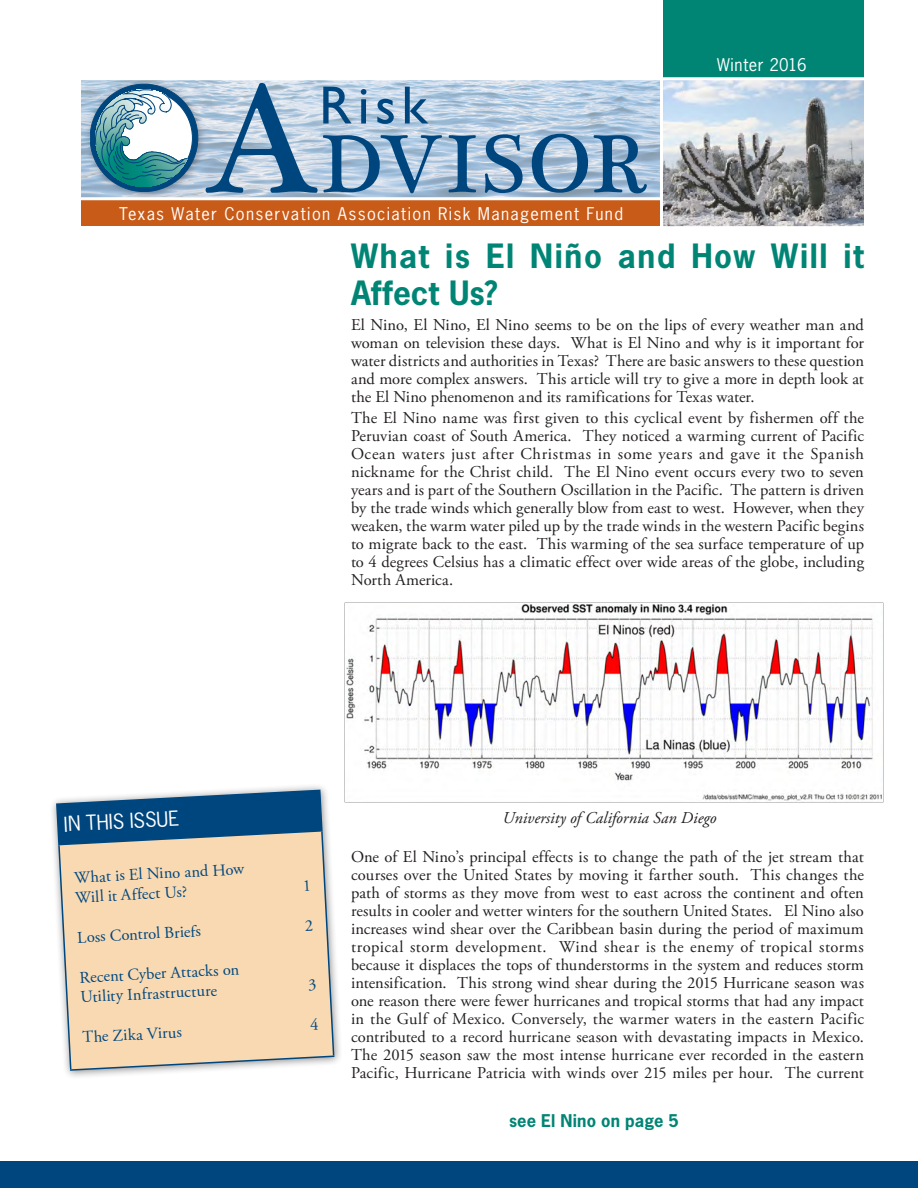
<style>
.page{position:relative;width:918px;height:1188px;background:#fff}
.page>*{position:absolute;margin:0;border:0;box-sizing:border-box;transform-origin:0 0}
.t1{font:84px "Plantagenet Cherokee";letter-spacing:.03em;color:#00467e}
.t2{font:54px "Gill Sans";color:#00467e}
.t3{font:700 31.5px/37.8px "News Gothic Std";letter-spacing:.05em;color:#008575}
.t4{font:19.5px "News Gothic Std";color:#fff}
.t5{font:16.5px/18px "Adobe Garamond Pro";letter-spacing:.005em;color:#231f20;text-align:justify}
.t6{font:16.5px/19.8px "Adobe Garamond Pro";color:#00467e}
.t7{font:16.5px "News Gothic Std";letter-spacing:.08em;color:#fff}
.t8{font:italic 16.5px "Adobe Garamond Pro";color:#231f20}
.t9{font:700 16.5px "News Gothic Std";letter-spacing:.005em;color:#008575}
.t10{font:16.5px "News Gothic Std";letter-spacing:.03em;color:#fff}
.s1{font-size:156px}
</style>
<div class="page">
<img style="left:81px;top:80px;width:579px;height:117px">
<div style="left:81px;top:200px;width:581px;height:26px;background:#c85b18"></div>
<div style="left:662px;top:0;width:202px;height:82px;background:#008575"></div>
<div style="left:83px;top:77px;width:124px;height:124px;background:#231f20;opacity:.41"></div>
<svg style="left:90px;top:84px;width:108px;height:108px"></svg>
<svg style="left:84px;top:89px;width:104px;height:104px"></svg>
<div style="left:49px;top:783px;width:294px;height:297px;background:#231f20;opacity:.5"></div>
<img style="left:663px;top:80px;width:201px;height:146px">
<hr style="left:660px;top:0;width:3px;height:230px;background:#fff">
<hr style="left:0;top:77px;width:918px;height:3px;background:#fff">
<hr style="left:0;top:197px;width:662px;height:3px;background:#fff">
<div style="left:0;top:1161px;width:918px;height:27px;background:#00467e"></div>
<img style="left:344px;top:602px;width:539px;height:200px">
<svg style="left:55px;top:789px;width:281px;height:283px;background:#d0c4af"></svg>
<h1 class="t1" style="left:205px;top:112px;width:445px"><span class="s1">A</span>DVISOR</h1>
<h2 class="t2" style="left:319px;top:74px;width:110px">Risk</h2>
<p class="t7" style="left:119px;top:203px;width:505px">Texas Water Conservation Association Risk Management Fund</p>
<p class="t10" style="left:717px;top:55px;width:91px">Winter 2016</p>
<p class="t4" style="left:63px;top:812px;width:117px;rotate:-3deg">IN THIS ISSUE</p>
<p class="t6" style="left:74px;top:868px;width:172px;rotate:-3deg">What is El Nino and How<br>Will it Affect Us?</p>
<p class="t6" style="left:77px;top:928px;width:125px;rotate:-3deg">Loss Control Briefs</p>
<p class="t6" style="left:79px;top:968px;width:162px;rotate:-3deg">Recent Cyber Attacks on<br>Utility Infrastructure</p>
<p class="t6" style="left:82px;top:1028px;width:101px;rotate:-3deg">The Zika Virus</p>
<h3 class="t3" style="left:351px;top:236px;width:515px">What is El Niño and How Will it<br>Affect Us?</h3>
<p class="t5" style="left:351px;top:316px;width:515px">El Nino, El Nino, El Nino seems to be on the lips of every weather man and woman on television these days. What is El Nino and why is it important for water districts and authorities in Texas? There are basic answers to these question and more complex answers. This article will try to give a more in depth look at the El Nino phenomenon and its ramifications for Texas water.</p>
<p class="t5" style="left:351px;top:410px;width:515px">The El Nino name was first given to this cyclical event by fishermen off the Peruvian coast of South America. They noticed a warming current of Pacific Ocean waters just after Christmas in some years and gave it the Spanish nickname for the Christ child. The El Nino event occurs every two to seven years and is part of the Southern Oscillation in the Pacific. The pattern is driven by the trade winds which generally blow from east to west. However, when they weaken, the warm water piled up by the trade winds in the western Pacific begins to migrate back to the east. This warming of the sea surface temperature of up to 4 degrees Celsius has a climatic effect over wide areas of the globe, including North America.</p>
<p class="t8" style="left:503px;top:808px;width:215px">University of California San Diego</p>
<p class="t5" style="left:351px;top:849px;width:515px">One of El Nino’s principal effects is to change the path of the jet stream that courses over the United States by moving it farther south. This changes the path of storms as they move from west to east across the continent and often results in cooler and wetter winters for the southern United States. El Nino also increases wind shear over the Caribbean basin during the period of maximum tropical storm development. Wind shear is the enemy of tropical storms because it displaces the tops of thunderstorms in the system and reduces storm intensification. This strong wind shear during the 2015 Hurricane season was one reason there were fewer hurricanes and tropical storms that had any impact in the Gulf of Mexico. Conversely, the warmer waters in the eastern Pacific contributed to a record hurricane season with devastating impacts in Mexico.<br>The 2015 season saw the most intense hurricane ever recorded in the eastern Pacific, Hurricane Patricia with winds over 215 miles per hour. The current</p>
<p class="t9" style="left:509px;top:1110px;width:171px">see El Nino on page 5</p>
</div>
